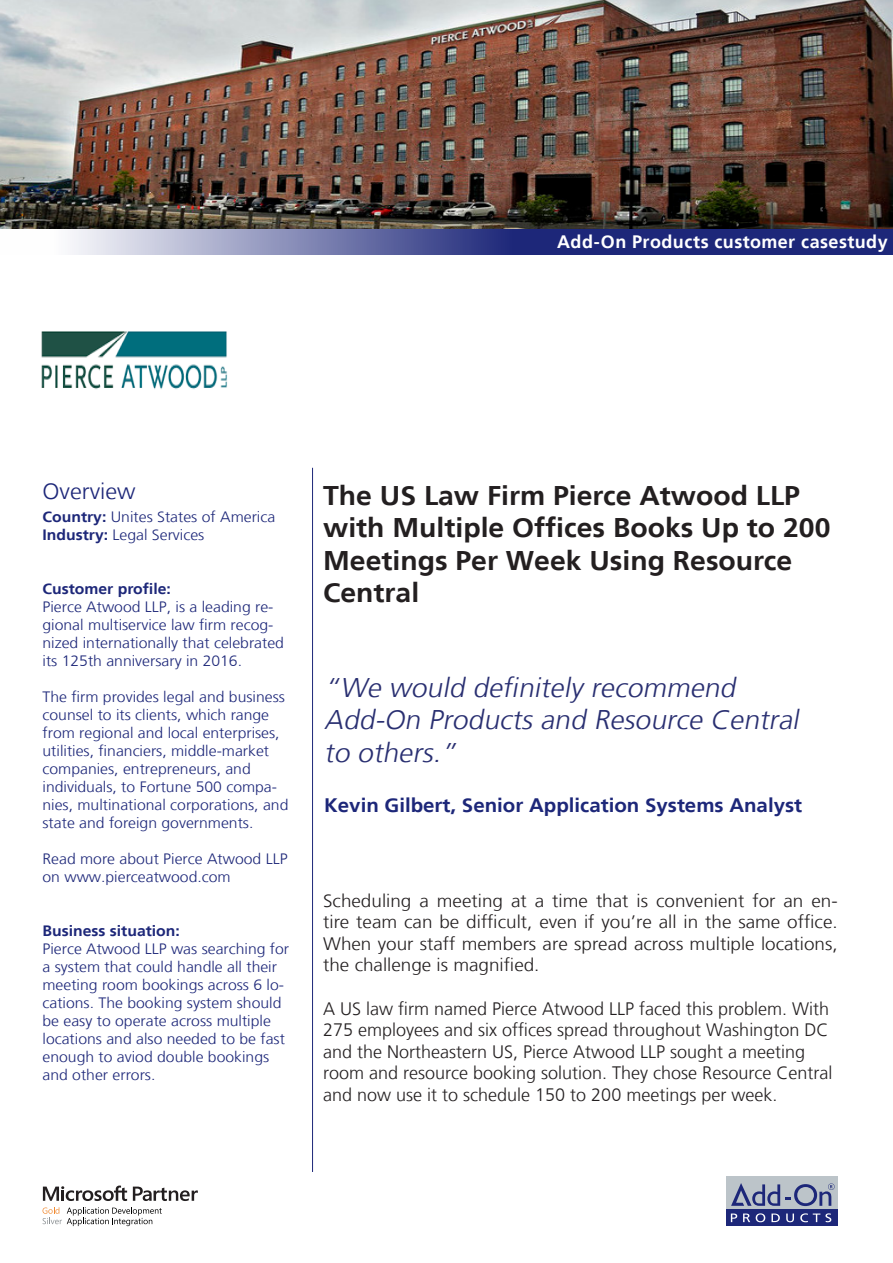
<style>
.page{position:relative;width:893px;height:1263px;background:#fff}
.page>*{position:absolute;margin:0;border:0;box-sizing:border-box;transform-origin:0 0}
.t1{font:700 27px/32.4px "Frutiger LT";color:#231f20;scale:1.05 1}
.t2{font:italic 300 27px "Frutiger LT";color:#292f71;scale:1.05 1}
.t3{font:300 22.5px "Frutiger LT";color:#1d2779;scale:1.05 1}
.t4{font:700 19.5px "Frutiger LT";color:#1d2779;scale:1.05 1}
.t5{font:300 18px/21.6px "Frutiger LT";color:#231f20}
.t6{font:300 18px/21.6px "Frutiger LT";color:#231f20;text-align:justify;scale:1.05 1}
.t7{font:700 18px "Frutiger LT";letter-spacing:.025em;color:#fff}
.t8{font:300 15px/18px "Frutiger LT";color:#1d2779;scale:1.05 1}
.t9{font:700 15px "Frutiger LT";color:#1d2779;scale:1.05 1}
.s1{font-weight:700}
</style>
<div class="page">
<hr style="left:312px;top:468px;width:1px;height:704px;background:#1d2779">
<div style="left:726px;top:1177px;width:112px;height:49px;background:#bcc4c9"></div>
<div style="left:726px;top:1210px;width:112px;height:16px;background:#1d2779"></div>
<svg style="left:731px;top:1213px;width:6px;height:9px"></svg>
<svg style="left:743px;top:1213px;width:7px;height:9px"></svg>
<svg style="left:756px;top:1213px;width:9px;height:9px"></svg>
<svg style="left:771px;top:1213px;width:9px;height:9px"></svg>
<svg style="left:786px;top:1213px;width:8px;height:9px"></svg>
<svg style="left:800px;top:1213px;width:31px;height:9px"></svg>
<svg style="left:731px;top:1183px;width:104px;height:23px"></svg>
<svg style="left:0;top:228px;width:893px;height:27px;background:#62699e"></svg>
<svg style="left:43px;top:1207px;width:119px;height:19px"></svg>
<svg style="left:43px;top:1185px;width:84px;height:16px"></svg>
<svg style="left:133px;top:1186px;width:65px;height:15px"></svg>
<img style="left:0;top:0;width:893px;height:228px">
<img style="left:41px;top:331px;width:186px;height:59px">
<p class="t7" style="left:557px;top:232px;width:332px">Add-On Products customer casestudy</p>
<p class="t3" style="left:43px;top:478px;width:90px">Overview</p>
<p class="t8" style="left:43px;top:508px;width:223px"><span class="s1">Country:</span> Unites States of America</p>
<p class="t8" style="left:43px;top:526px;width:156px"><span class="s1">Industry:</span> Legal Services</p>
<p class="t9" style="left:43px;top:580px;width:124px">Customer profile:</p>
<p class="t8" style="left:43px;top:598px;width:231px">Pierce Atwood LLP, is a leading re&shy;gional multiservice law firm recog&shy;nized internationally that celebrated its 125th anniversary in 2016.</p>
<p class="t8" style="left:43px;top:688px;width:236px">The firm provides legal and business counsel to its clients, which range from regional and local enterprises, utilities, financiers, middle-market companies, entrepreneurs, and individuals, to Fortune 500 compa&shy;nies, multinational corporations, and state and foreign governments.</p>
<p class="t8" style="left:43px;top:850px;width:235px">Read more about Pierce Atwood LLP on www.pierceatwood.com</p>
<p class="t9" style="left:43px;top:922px;width:132px">Business situation:</p>
<p class="t8" style="left:43px;top:940px;width:236px">Pierce Atwood LLP was searching for a system that could handle all their meeting room bookings across 6 lo&shy;cations. The booking system should be easy to operate across multiple locations and also needed to be fast enough to aviod double bookings and other errors.</p>
<p class="t1" style="left:323px;top:480px;width:485px">The US Law Firm Pierce Atwood LLP with Multiple Offices Books Up to 200<br>Meetings Per Week Using Resource<br>Central</p>
<p class="t2" style="left:324px;top:672px;width:398px">“We would definitely recommend</p>
<p class="t2" style="left:324px;top:705px;width:458px">Add-On Products and Resource Central</p>
<p class="t2" style="left:324px;top:737px;width:133px">to others.”</p>
<p class="t4" style="left:324px;top:794px;width:457px">Kevin Gilbert, Senior Application Systems Analyst</p>
<p class="t6" style="left:323px;top:890px;width:492px">Scheduling a meeting at a time that is convenient for an en&shy;tire team can be difficult, even if you’re all in the same office.<br>When your staff members are spread across multiple locations, the challenge is magnified.</p>
<p class="t5" style="left:323px;top:998px;width:511px">A US law firm named Pierce Atwood LLP faced this problem. With 275 employees and six offices spread throughout Washington DC and the Northeastern US, Pierce Atwood LLP sought a meeting room and resource booking solution. They chose Resource Central and now use it to schedule 150 to 200 meetings per week.</p>
</div>
